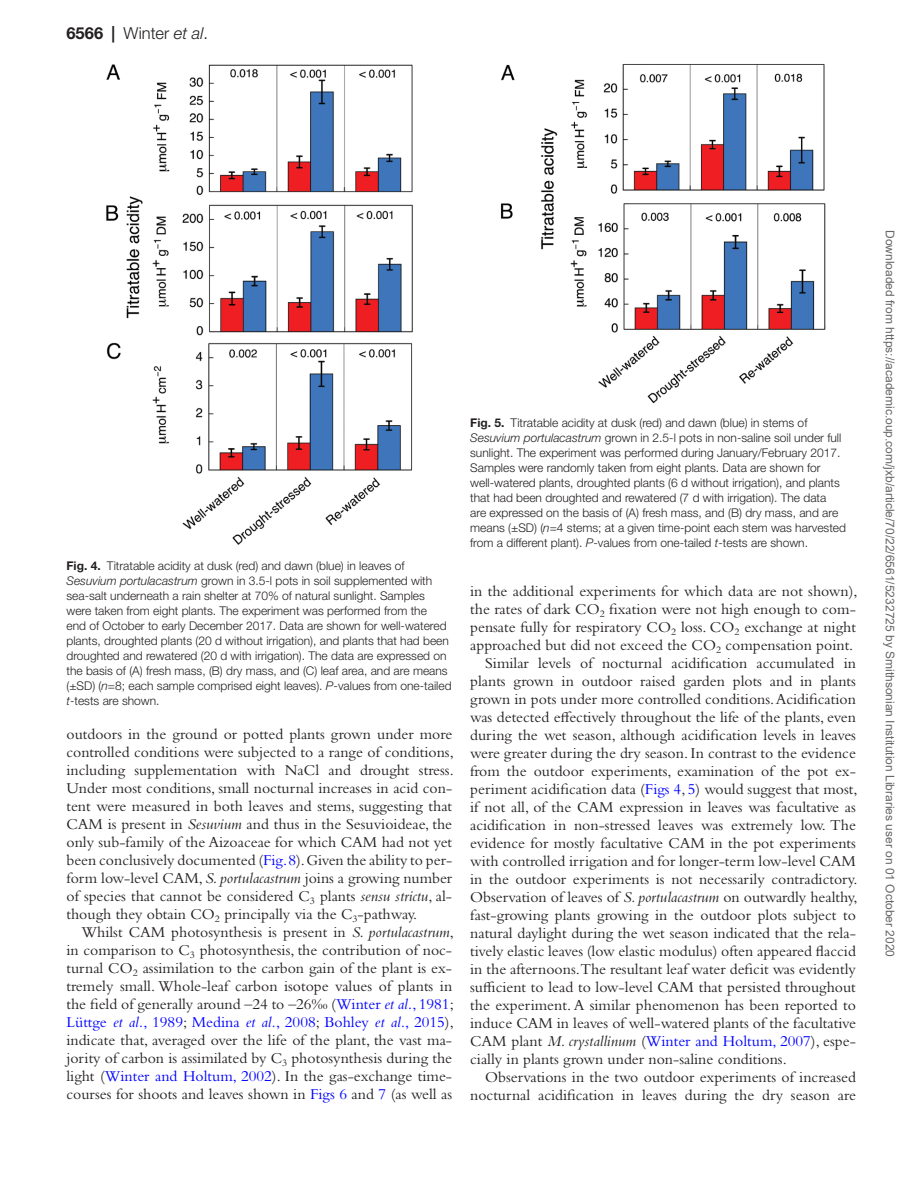
<style>
.page{position:relative;width:919px;height:1187px;background:#fff}
.page>*{position:absolute;margin:0;border:0;box-sizing:border-box;transform-origin:0 0}
.t1{font:300 16.5px "Helvetica Neue LT Std";color:#231f20}
.t2{font:15.75px/18px "Bembo Std";color:#231f20;text-align:justify}
.t3{font:15.75px "Bembo Std";color:#00f}
.t4{font:300 12px/15px "Helvetica Neue LT Std";color:#231f20}
.t5{font:12px "Arial";color:#666}
.s1{font-weight:700}
.s2{font-style:italic}
.s3{color:#00f}
.s4{font-style:italic;color:#00f}
.s5{color:#231f20}
.s6{font-style:italic;color:#231f20}
</style>
<div class="page">
<img style="left:500px;top:64px;width:325px;height:339px">
<img style="left:106px;top:64px;width:307px;height:481px">
<p class="t1" style="left:66px;top:23px;width:143px"><span class="s1">6566 |</span> Winter <span class="s2">et al</span>.</p>
<p class="t4" style="left:66px;top:557px;width:386px"><span class="s1">Fig. 4.</span> Titratable acidity at dusk (red) and dawn (blue) in leaves of <span class="s2">Sesuvium portulacastrum</span> grown in 3.5-l pots in soil supplemented with sea-salt underneath a rain shelter at 70% of natural sunlight. Samples were taken from eight plants. The experiment was performed from the<br>end of October to early December 2017. Data are shown for well-watered plants, droughted plants (20 d without irrigation), and plants that had been droughted and rewatered (20 d with irrigation). The data are expressed on the basis of (A) fresh mass, (B) dry mass, and (C) leaf area, and are means (±SD) (<span class="s2">n</span>=8; each sample comprised eight leaves). <span class="s2">P</span>-values from one-tailed <span class="s2">t</span>-tests are shown.</p>
<p class="t2" style="left:66px;top:724px;width:389px">outdoors in the ground or potted plants grown under more controlled conditions were subjected to a range of conditions, including supplementation with NaCl and drought stress.<br>Under most conditions, small nocturnal increases in acid con&shy;tent were measured in both leaves and stems, suggesting that CAM is present in <span class="s2">Sesuvium</span> and thus in the Sesuvioideae, the only sub-family of the Aizoaceae for which CAM had not yet been conclusively documented (<span class="s3">Fig. 8</span>). Given the ability to per&shy;form low-level CAM, <span class="s2">S. portulacastrum</span> joins a growing number of species that cannot be considered C<sub>3</sub> plants <span class="s2">sensu strictu</span>, al&shy;though they obtain CO<sub>2</sub> principally via the C<sub>3</sub>-pathway.</p>
<p class="t2" style="left:66px;top:923px;width:389px;text-indent:15px">Whilst CAM photosynthesis is present in <span class="s2">S. portulacastrum</span>, in comparison to C<sub>3</sub> photosynthesis, the contribution of noc&shy;turnal CO<sub>2</sub> assimilation to the carbon gain of the plant is ex&shy;tremely small. Whole-leaf carbon isotope values of plants in the field of generally around –24 to –26‰ (<span class="s3">Winter</span> <span class="s4">et al.</span><span class="s3">, 1981</span>; <span class="s3">Lüttge</span> <span class="s4">et al.</span><span class="s3">, 1989</span>; <span class="s3">Medina</span> <span class="s4">et al.</span><span class="s3">, 2008</span>; <span class="s3">Bohley</span> <span class="s4">et al.</span><span class="s3">, 2015</span>), indicate that, averaged over the life of the plant, the vast ma&shy;jority of carbon is assimilated by C<sub>3</sub> photosynthesis during the light (<span class="s3">Winter and Holtum, 2002</span>). In the gas-exchange time&shy;courses for shoots and leaves shown in <span class="s3">Figs 6</span> and <span class="s3">7</span> (as well as</p>
<p class="t4" style="left:470px;top:415px;width:377px"><span class="s1">Fig. 5.</span> Titratable acidity at dusk (red) and dawn (blue) in stems of <span class="s2">Sesuvium portulacastrum</span> grown in 2.5-l pots in non-saline soil under full sunlight. The experiment was performed during January/February 2017.<br>Samples were randomly taken from eight plants. Data are shown for well-watered plants, droughted plants (6 d without irrigation), and plants that had been droughted and rewatered (7 d with irrigation). The data<br>are expressed on the basis of (A) fresh mass, and (B) dry mass, and are means (±SD) (<span class="s2">n</span>=4 stems; at a given time-point each stem was harvested from a different plant). <span class="s2">P</span>-values from one-tailed <span class="s2">t</span>-tests are shown.</p>
<p class="t2" style="left:470px;top:581px;width:389px">in the additional experiments for which data are not shown),</p>
<p class="t2" style="left:470px;top:599px;width:387px">the rates of dark CO<sub>2</sub> fixation were not high enough to com-</p>
<p class="t2" style="left:470px;top:617px;width:387px">pensate fully for respiratory CO<sub>2</sub> loss. CO<sub>2</sub> exchange at night</p>
<p class="t2" style="left:470px;top:635px;width:384px">approached but did not exceed the CO<sub>2</sub> compensation point.</p>
<p class="t2" style="left:485px;top:653px;width:372px">Similar levels of nocturnal acidification accumulated in</p>
<p class="t2" style="left:470px;top:671px;width:387px">plants grown in outdoor raised garden plots and in plants</p>
<p class="t2" style="left:470px;top:689px;width:387px">grown in pots under more controlled conditions. Acidification</p>
<p class="t2" style="left:470px;top:707px;width:387px">was detected effectively throughout the life of the plants, even</p>
<p class="t2" style="left:470px;top:725px;width:387px">during the wet season, although acidification levels in leaves</p>
<p class="t2" style="left:470px;top:743px;width:387px">were greater during the dry season. In contrast to the evidence</p>
<p class="t2" style="left:470px;top:761px;width:387px">from the outdoor experiments, examination of the pot ex-</p>
<p class="t2" style="left:470px;top:779px;width:389px">periment acidification data (<span class="s3">Figs 4</span>, <span class="s3">5</span>) would suggest that most,</p>
<p class="t2" style="left:470px;top:797px;width:387px">if not all, of the CAM expression in leaves was facultative as</p>
<p class="t2" style="left:470px;top:815px;width:387px">acidification in non-stressed leaves was extremely low. The</p>
<p class="t2" style="left:470px;top:833px;width:387px">evidence for mostly facultative CAM in the pot experiments</p>
<p class="t2" style="left:470px;top:851px;width:387px">with controlled irrigation and for longer-term low-level CAM</p>
<p class="t2" style="left:470px;top:869px;width:389px">in the outdoor experiments is not necessarily contradictory.</p>
<p class="t2" style="left:470px;top:887px;width:389px">Observation of leaves of <span class="s2">S. portulacastrum</span> on outwardly healthy,</p>
<p class="t2" style="left:470px;top:905px;width:387px">fast-growing plants growing in the outdoor plots subject to</p>
<p class="t2" style="left:470px;top:923px;width:387px">natural daylight during the wet season indicated that the rela-</p>
<p class="t2" style="left:470px;top:941px;width:387px">tively elastic leaves (low elastic modulus) often appeared flaccid</p>
<p class="t2" style="left:470px;top:959px;width:387px">in the afternoons.The resultant leaf water deficit was evidently</p>
<p class="t2" style="left:470px;top:977px;width:387px">sufficient to lead to low-level CAM that persisted throughout</p>
<p class="t2" style="left:470px;top:995px;width:387px">the experiment. A similar phenomenon has been reported to</p>
<p class="t2" style="left:470px;top:1013px;width:387px">induce CAM in leaves of well-watered plants of the facultative</p>
<p class="t3" style="left:470px;top:1031px;width:387px"><span class="s5">CAM plant</span> <span class="s6">M. crystallinum</span> <span class="s5">(</span>Winter and Holtum, 2007<span class="s5">), espe-</span></p>
<p class="t2" style="left:470px;top:1049px;width:318px">cially in plants grown under non-saline conditions.</p>
<p class="t2" style="left:485px;top:1067px;width:372px">Observations in the two outdoor experiments of increased</p>
<p class="t2" style="left:470px;top:1085px;width:387px">nocturnal acidification in leaves during the dry season are</p>
<p class="t5" style="left:894px;top:230px;width:728px;rotate:90deg">Downloaded from https://academic.oup.com/jxb/article/70/22/6561/5232725 by Smithsonian Institution Libraries user on 01 October 2020</p>
</div>
